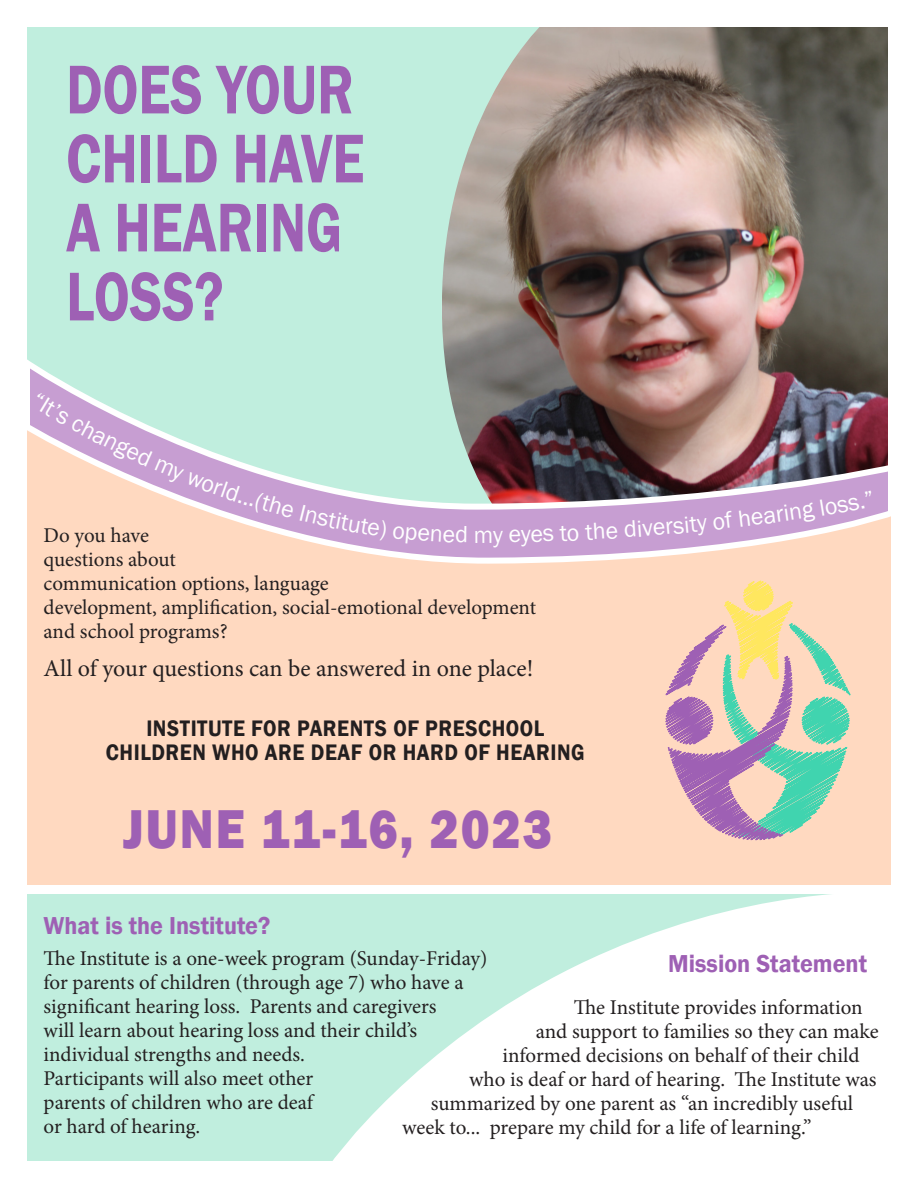
<style>
.page{position:relative;width:918px;height:1188px;background:#fff}
.page>*{position:absolute;margin:0;border:0;box-sizing:border-box;transform-origin:0 0}
.t1{font:600 71.4px/69px "Franklin Gothic";color:#9e60b4;scale:.79 1}
.t2{font:800 56.25px "Franklin Gothic";letter-spacing:.04em;color:#9e60b4;scale:.88 1}
.t3{font:600 25.2px "Franklin Gothic";color:#9e60b4;scale:.95 1}
.t4{font:24px "Minion Pro";color:#231f20}
.t5{font:24px "Franklin Gothic";color:#fff}
.t6{font:600 23.1px "Franklin Gothic";letter-spacing:.025em;color:#231f20;scale:.91 1}
.t7{font:21px/24px "Minion Pro";letter-spacing:-.005em;color:#231f20}
</style>
<div class="page">
<img style="left:540px;top:27px;width:348px;height:330px">
<svg style="left:27px;top:27px;width:513px;height:330px;background:#bae0d1"></svg>
<div style="left:27px;top:892px;width:864px;height:269px;background:#c0eede"></div>
<div style="left:27px;top:565px;width:864px;height:320px;background:#ffd9c0"></div>
<svg style="left:609px;top:565px;width:282px;height:299px;background:#e3ccb9"></svg>
<img style="left:27px;top:357px;width:864px;height:208px">
<svg style="left:330px;top:880px;width:561px;height:281px"></svg>
<div style="left:27px;top:885px;width:864px;height:9px;background:#fff"></div>
<svg style="left:37px;top:392px;width:257px;height:126px;background:#d5ccd5"></svg>
<div style="left:300px;top:505px;width:87px;height:36px;background:#c79ed2"></div>
<svg style="left:393px;top:526px;width:73px;height:18px"></svg>
<div style="left:493px;top:526px;width:75px;height:21px;background:#c79ed2"></div>
<svg style="left:624px;top:520px;width:29px;height:18px"></svg>
<svg style="left:739px;top:510px;width:24px;height:17px"></svg>
<div style="left:802px;top:490px;width:70px;height:33px;background:#c79ed2"></div>
<p class="t1" style="left:66px;top:56px;width:379px">DOES YOUR<br>CHILD HAVE</p>
<p class="t1" style="left:66px;top:194px;width:351px">A HEARING<br>LOSS?</p>
<p class="t5" style="left:474px;top:520px;width:21px">m</p>
<p class="t5" style="left:566px;top:518px;width:53px;rotate:-3deg">o the</p>
<p class="t5" style="left:651px;top:513px;width:39px;rotate:-5deg">ersi</p>
<p class="t5" style="left:688px;top:509px;width:45px;rotate:-6deg">ty of</p>
<p class="t5" style="left:761px;top:501px;width:41px;rotate:-8deg">arin</p>
<p class="t7" style="left:44px;top:524px;width:107px">Do you have</p>
<p class="t7" style="left:44px;top:548px;width:134px">questions about</p>
<p class="t7" style="left:44px;top:572px;width:287px">communication options, language</p>
<p class="t7" style="left:44px;top:596px;width:494px">development, amplification, social-emotional development and school programs?</p>
<p class="t4" style="left:44px;top:652px;width:491px">All of your questions can be answered in one place!</p>
<p class="t6" style="left:146px;top:714px;width:439px">INSTITUTE FOR PARENTS OF PRESCHOOL</p>
<p class="t6" style="left:106px;top:738px;width:528px">CHILDREN WHO ARE DEAF OR HARD OF HEARING</p>
<p class="t2" style="left:123px;top:792px;width:489px">JUNE 11-16, 2023</p>
<p class="t3" style="left:44px;top:910px;width:240px">What is the Institute?</p>
<p class="t7" style="left:44px;top:946px;width:445px">The Institute is a one-week program (Sunday-Friday) for parents of children (through age 7) who have a significant hearing loss. Parents and caregivers<br>will learn about hearing loss and their child’s individual strengths and needs.<br>Participants will also meet other<br>parents of children who are deaf<br>or hard of hearing.</p>
<p class="t3" style="left:668px;top:948px;width:211px">Mission Statement</p>
<p class="t7" style="left:574px;top:996px;width:290px">The Institute provides information</p>
<p class="t7" style="left:536px;top:1020px;width:345px">and support to families so they can make</p>
<p class="t7" style="left:502px;top:1044px;width:359px">informed decisions on behalf of their child</p>
<p class="t7" style="left:469px;top:1068px;width:409px">who is deaf or hard of hearing. The Institute was</p>
<p class="t7" style="left:431px;top:1092px;width:424px">summarized by one parent as “an incredibly useful</p>
<p class="t7" style="left:402px;top:1116px;width:411px">week to... prepare my child for a life of learning.”</p>
</div>
